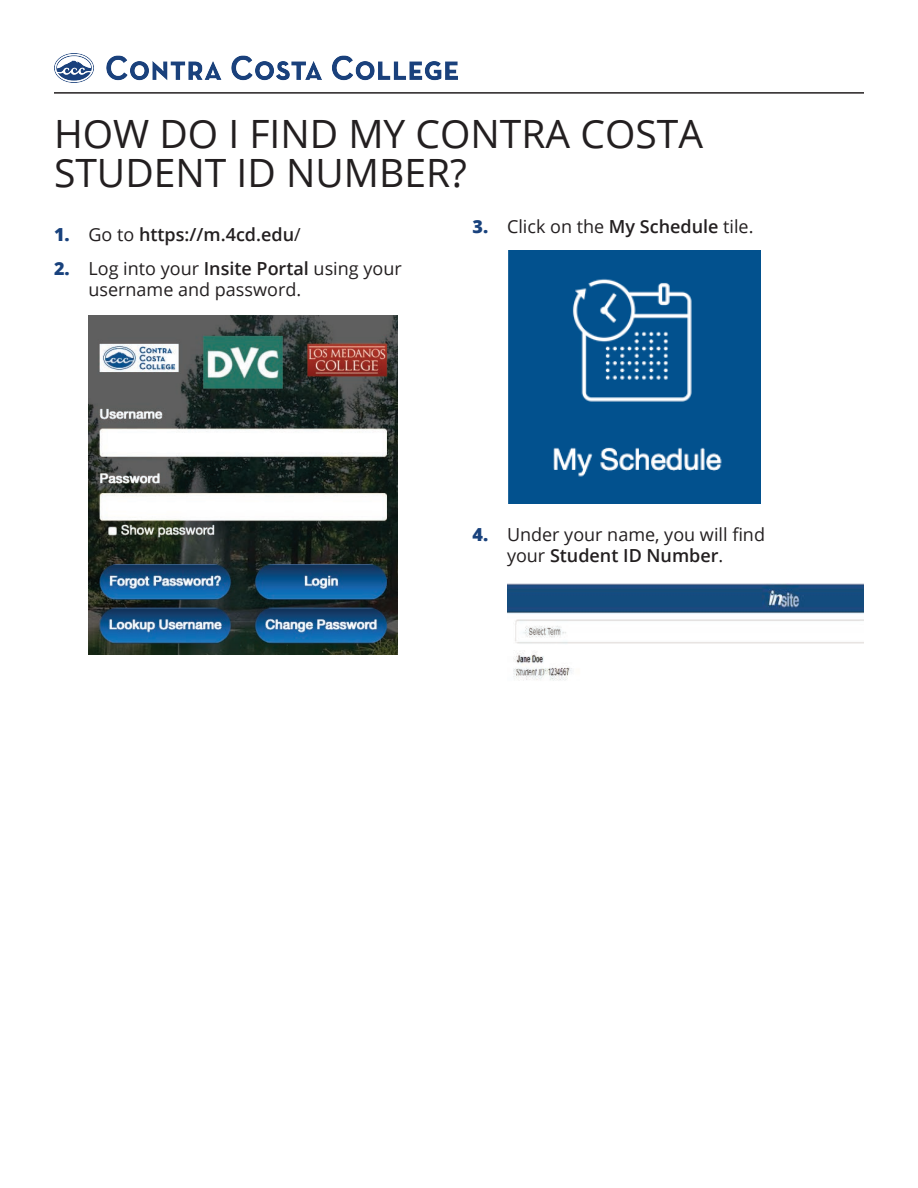
<style>
.page{position:relative;width:918px;height:1188px;background:#fff}
.page>*{position:absolute;margin:0;border:0;box-sizing:border-box;transform-origin:0 0}
.Headline_Title{font:39px/39px "Open Sans";color:#231f20}
.t1{font:18px/21px "Open Sans";color:#231f20}
.t2{font:600 18px "Open Sans";color:#231f20}
.s1{font-weight:800;color:#19427d}
.s2{font-weight:600}
.s3{font-weight:400}
</style>
<div class="page">
<img style="left:54px;top:54px;width:404px;height:29px">
<hr style="left:54px;top:92px;width:810px;height:2px;background:#231f20">
<img style="left:89px;top:315px;width:309px;height:339px">
<img style="left:508px;top:251px;width:252px;height:253px">
<img style="left:507px;top:583px;width:357px;height:98px">
<h1 class="Headline_Title" style="left:54px;top:113px;width:651px">HOW DO I FIND MY CONTRA COSTA<br>STUDENT ID NUMBER?</h1>
<p class="t1" style="left:472px;top:216px;width:283px"><span class="s1">3.</span> Click on the <span class="s2">My Schedule</span> tile.</p>
<p class="t2" style="left:54px;top:222px;width:248px"><span class="s1">1.</span> <span class="s3">Go to</span> https://m.4cd.edu<span class="s3">/</span></p>
<p class="t1" style="left:88px;top:258px;width:315px;text-indent:-34px"><span class="s1">2.</span> Log into your <span class="s2">Insite Portal</span> using your username and password.</p>
<p class="t1" style="left:472px;top:523px;width:294px;text-align:center"><span class="s1">4.</span> Under your name, you will find your <span class="s2">Student ID Number</span>.</p>
</div>
